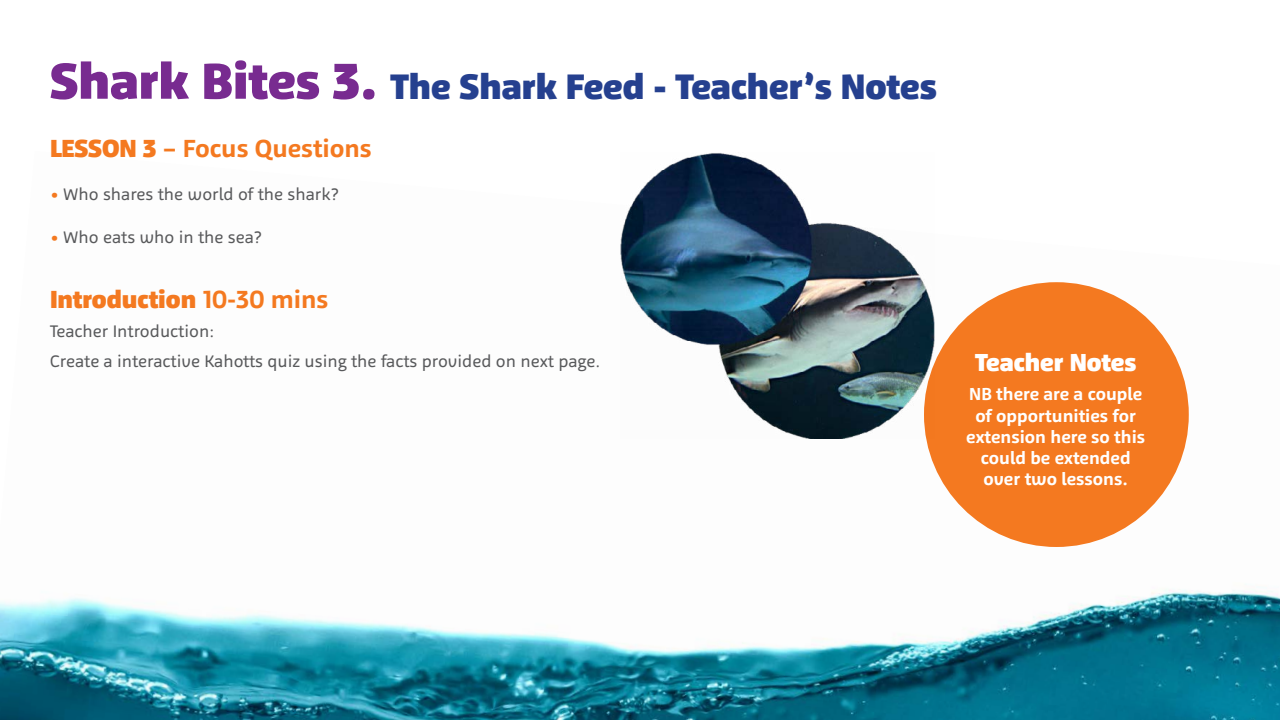
<style>
.page{position:relative;width:1280px;height:720px;background:#fff}
.page>*{position:absolute;margin:0;border:0;box-sizing:border-box;transform-origin:0 0}
.t1{font:900 36px "Agile";color:#25408f}
.t2{font:700 25.2px "Agile";color:#f47920}
.t3{font:900 25.2px "Agile";color:#f47920}
.t4{font:900 25px "Agile";color:#fff}
.t5{font:700 17.7px/21.2px "Agile";color:#fff;text-align:center}
.t6{font:17px/29.7px "Agile";color:#58595b}
.s1{font-size:51.3px;color:#782b90}
.s2{font-weight:900}
.s3{font-weight:900;color:#f47920}
.s4{font-weight:700}
</style>
<div class="page">
<img style="left:0;top:282px;width:1280px;height:438px">
<div style="left:924px;top:282px;width:265px;height:265px;background:#f47920;border-radius:50%"></div>
<img style="left:620px;top:153px;width:314px;height:285px">
<h1 class="t1" style="left:50px;top:65px;width:888px"><span class="s1">Shark Bites 3.</span> The Shark Feed - Teacher’s Notes</h1>
<h2 class="t2" style="left:50px;top:133px;width:323px"><span class="s2">LESSON 3</span> – Focus Questions</h2>
<p class="t6" style="left:50px;top:179px;width:291px"><span class="s3">•</span> Who shares the world of the shark?</p>
<p class="t6" style="left:50px;top:222px;width:214px"><span class="s3">•</span> Who eats who in the sea?</p>
<h2 class="t3" style="left:50px;top:284px;width:280px">Introduction <span class="s4">10-30 mins</span></h2>
<p class="t6" style="left:50px;top:317px;width:552px">Teacher Introduction:<br>Create a interactive Kahotts quiz using the facts provided on next page.</p>
<h3 class="t4" style="left:975px;top:347px;width:163px">Teacher Notes</h3>
<p class="t5" style="left:966px;top:384px;width:180px">NB there are a couple of opportunities for extension here so this could be extended over two lessons.</p>
</div>
